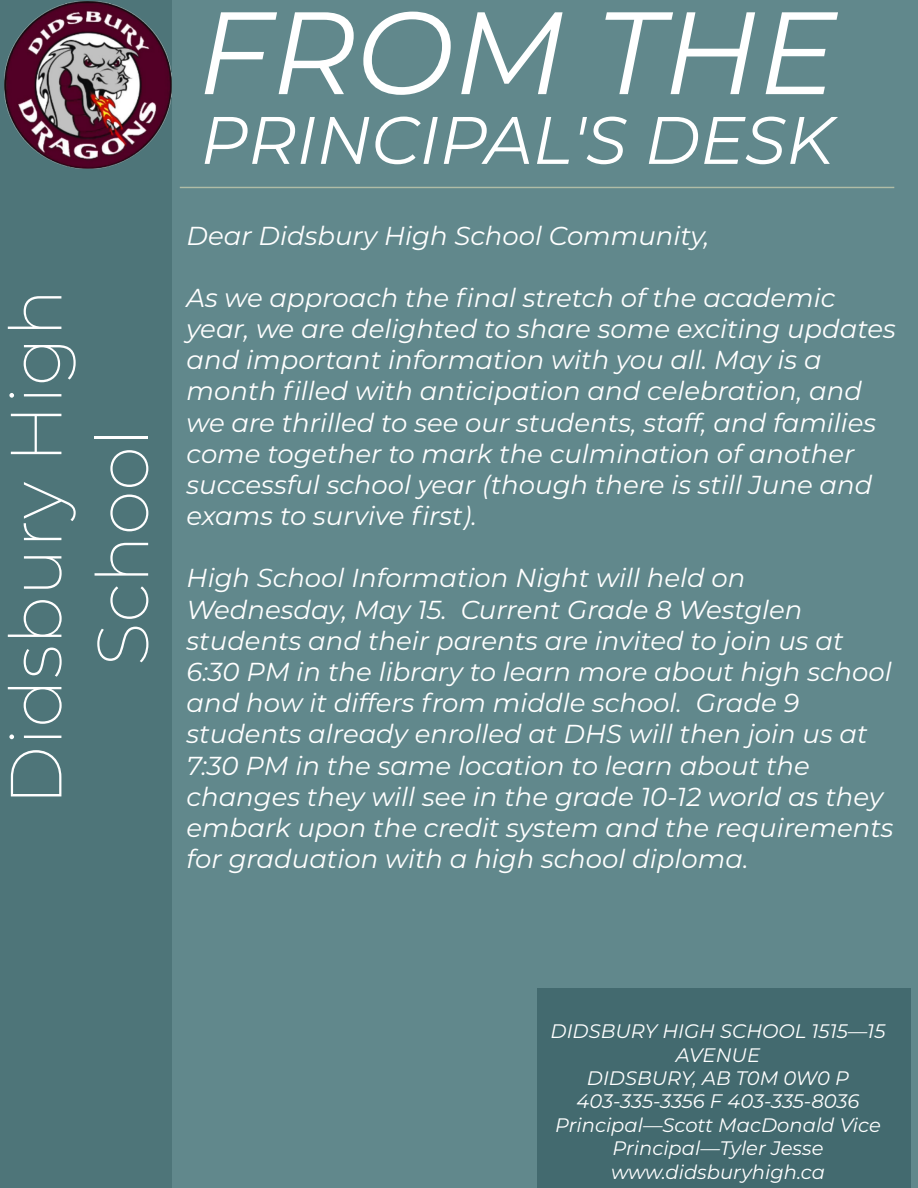
<style>
.page{position:relative;width:918px;height:1188px;background:#61888c}
.page>*{position:absolute;margin:0;border:0;box-sizing:border-box;transform-origin:0 0}
.t1{font:italic 116.85px "Montserrat";color:#fff}
.t2{font:200 72.3px/86.7px "Montserrat";color:#fff;text-align:center}
.t3{font:italic 67.05px "Montserrat";color:#fff}
.t4{font:italic 25.95px/31.2px "Montserrat";color:#fff}
.t5{font:italic 19.5px/23.4px "Montserrat";color:#fff;text-align:center}
</style>
<div class="page">
<div style="left:0;top:0;width:172px;height:1188px;background:#4e7579"></div>
<img style="left:4px;top:1px;width:168px;height:168px">
<div style="left:537px;top:989px;width:373px;height:199px;background:#436a6f"></div>
<hr style="left:180px;top:187px;width:714px;height:1px;background:#b0bca6">
<h2 class="t2" style="left:-10px;top:806px;width:519px;rotate:-90deg">Didsbury High<br>School</h2>
<h1 class="t1" style="left:197px;top:-28px;width:641px">FROM THE</h1>
<h3 class="t3" style="left:200px;top:94px;width:635px">PRINCIPAL'S DESK</h3>
<p class="t4" style="left:187px;top:219px;width:524px">Dear Didsbury High School Community,</p>
<p class="t4" style="left:187px;top:281px;width:711px">As we approach the final stretch of the academic year, we are delighted to share some exciting updates and important information with you all. May is a month filled with anticipation and celebration, and we are thrilled to see our students, staff, and families come together to mark the culmination of another successful school year (though there is still June and exams to survive first).</p>
<p class="t4" style="left:187px;top:562px;width:709px">High School Information Night will held on Wednesday, May 15. Current Grade 8 Westglen students and their parents are invited to join us at 6:30 PM in the library to learn more about high school and how it differs from middle school. Grade 9 students already enrolled at DHS will then join us at 7:30 PM in the same location to learn about the changes they will see in the grade 10-12 world as they embark upon the credit system and the requirements for graduation with a high school diploma.</p>
<p class="t5" style="left:551px;top:1019px;width:336px">DIDSBURY HIGH SCHOOL 1515—15<br>AVENUE<br>DIDSBURY, AB T0M 0W0 P<br>403-335-3356 F 403-335-8036<br>Principal—Scott MacDonald Vice<br>Principal—Tyler Jesse www.didsburyhigh.ca</p>
</div>
